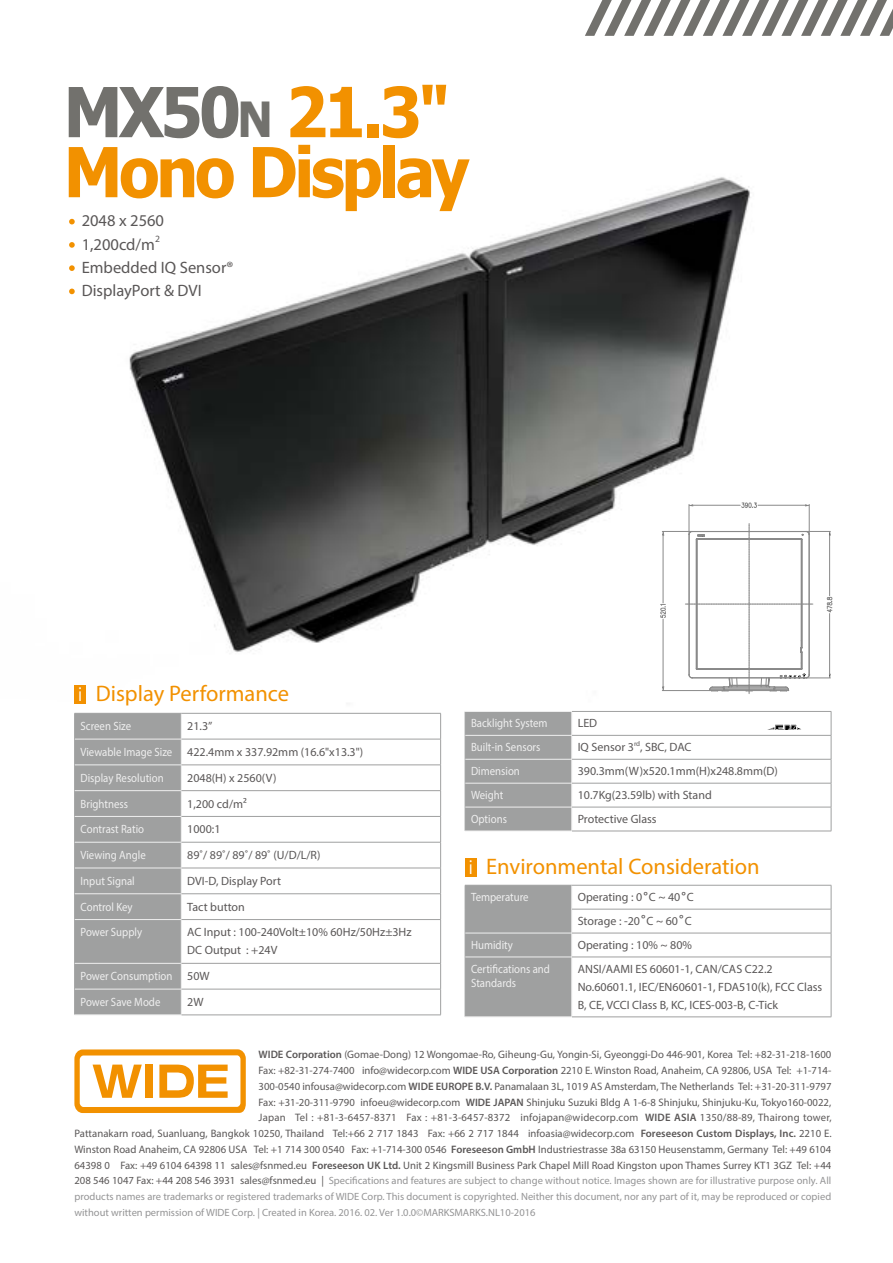
<style>
.page{position:relative;width:893px;height:1263px;background:#fff}
.page>*{position:absolute;margin:0;border:0;box-sizing:border-box;transform-origin:0 0}
.t1{font:700 69px/60px "Tahoma";letter-spacing:-.05em;color:#f29100;scale:.95 1}
.t2{font:22.5px "Myriad Pro";color:#f29100}
.t3{font:16.5px/23.2px "Myriad Pro";color:#5a5757}
.t4{font:12px/18px "Myriad Pro";color:#5a5757}
.t5{font:12px/25.8px "Myriad Pro";color:#efefef;scale:.9 1}
.t6{font:10.8px/15.8px "Myriad Pro";color:#5a5757;text-align:right}
.t7{font:10.5px/15.8px "Myriad Pro";color:#949495;text-align:justify}
.t8{font:9.6px "Myriad Pro";color:#5a5757}
.t9{font:7.05px "Myriad Pro";color:#5a5757}
.s1{color:#72716d}
.s2{font-size:48.3px;color:#72716d}
.s3{font-family:"Apple Gothic";font-size:18px;color:#fff}
.s4{color:#efefef}
.s5{color:#5a5757}
.s6{font-family:"Tahoma"}
.s7{font-weight:600}
.s8{font-size:10.8px;color:#5a5757}
</style>
<div class="page">
<svg style="left:585px;top:0;width:308px;height:36px"></svg>
<svg style="left:74px;top:1049px;width:172px;height:64px"></svg>
<img style="left:70px;top:177px;width:763px;height:527px">
<div style="left:74px;top:685px;width:12px;height:18px;background:#f29100"></div>
<hr style="left:74px;top:1015px;width:108px;height:1px;background:#efefef">
<div style="left:74px;top:713px;width:108px;height:302px;background:#9fa0a0"></div>
<hr style="left:181px;top:713px;width:260px;height:1px;background:#9fa0a0">
<svg style="left:440px;top:713px;width:1px;height:206px"></svg>
<hr style="left:440px;top:920px;width:1px;height:43px;background:#9fa0a0">
<svg style="left:440px;top:964px;width:1px;height:51px"></svg>
<hr style="left:182px;top:739px;width:259px;height:1px;background:#9fa0a0">
<hr style="left:182px;top:765px;width:259px;height:1px;background:#9fa0a0">
<hr style="left:182px;top:790px;width:259px;height:1px;background:#9fa0a0">
<hr style="left:182px;top:816px;width:259px;height:1px;background:#9fa0a0">
<hr style="left:182px;top:842px;width:259px;height:1px;background:#9fa0a0">
<hr style="left:182px;top:868px;width:259px;height:1px;background:#9fa0a0">
<hr style="left:182px;top:893px;width:259px;height:1px;background:#9fa0a0">
<hr style="left:182px;top:919px;width:259px;height:1px;background:#9fa0a0">
<hr style="left:182px;top:963px;width:259px;height:1px;background:#9fa0a0">
<hr style="left:182px;top:989px;width:259px;height:1px;background:#9fa0a0">
<hr style="left:182px;top:1015px;width:259px;height:1px;background:#9fa0a0">
<div style="left:465px;top:858px;width:12px;height:18px;background:#f29100"></div>
<div style="left:465px;top:885px;width:107px;height:132px;background:#9fa0a0"></div>
<hr style="left:571px;top:957px;width:1px;height:60px;background:#efefef">
<hr style="left:572px;top:885px;width:259px;height:1px;background:#9fa0a0">
<svg style="left:831px;top:885px;width:1px;height:72px"></svg>
<hr style="left:831px;top:957px;width:1px;height:60px;background:#9fa0a0">
<hr style="left:572px;top:909px;width:259px;height:1px;background:#9fa0a0">
<hr style="left:572px;top:933px;width:259px;height:1px;background:#9fa0a0">
<hr style="left:572px;top:957px;width:259px;height:1px;background:#9fa0a0">
<hr style="left:572px;top:1016px;width:259px;height:1px;background:#9fa0a0">
<svg style="left:69px;top:219px;width:6px;height:5px"></svg>
<svg style="left:69px;top:242px;width:6px;height:6px"></svg>
<svg style="left:69px;top:265px;width:6px;height:6px"></svg>
<svg style="left:69px;top:289px;width:6px;height:5px"></svg>
<hr style="left:465px;top:831px;width:107px;height:1px;background:#efefef">
<svg style="left:465px;top:711px;width:107px;height:120px;background:#a3a4a4"></svg>
<svg style="left:831px;top:712px;width:1px;height:119px"></svg>
<hr style="left:572px;top:711px;width:259px;height:1px;background:#9fa0a0">
<hr style="left:572px;top:735px;width:259px;height:1px;background:#9fa0a0">
<hr style="left:572px;top:759px;width:259px;height:1px;background:#9fa0a0">
<hr style="left:572px;top:783px;width:259px;height:1px;background:#9fa0a0">
<hr style="left:572px;top:807px;width:259px;height:1px;background:#9fa0a0">
<hr style="left:572px;top:831px;width:259px;height:1px;background:#9fa0a0">
<hr style="left:662px;top:690px;width:47px;height:1px;background:#898989">
<hr style="left:662px;top:531px;width:30px;height:1px;background:#898989">
<hr style="left:663px;top:619px;width:1px;height:68px;background:#898989">
<hr style="left:663px;top:535px;width:1px;height:68px;background:#898989">
<svg style="left:661px;top:604px;width:5px;height:14px"></svg>
<hr style="left:689px;top:504px;width:1px;height:30px;background:#898989">
<hr style="left:809px;top:504px;width:1px;height:30px;background:#898989">
<hr style="left:693px;top:505px;width:47px;height:1px;background:#898989">
<hr style="left:758px;top:505px;width:47px;height:1px;background:#898989">
<svg style="left:742px;top:503px;width:14px;height:5px"></svg>
<svg style="left:767px;top:725px;width:34px;height:5px"></svg>
<svg style="left:685px;top:523px;width:147px;height:171px"></svg>
<h1 class="t1" style="left:64px;top:78px;width:429px"><span class="s1">MX50</span><span class="s2">n</span> 21.3"<br>Mono Display</h1>
<h3 class="t3" style="left:82px;top:209px;width:84px">2048 x 2560<br>1,200cd/m</h3>
<p class="t8" style="left:155px;top:233px;width:6px">2</p>
<h3 class="t3" style="left:82px;top:255px;width:153px">Embedded IQ Sensor®<br>DisplayPort &amp; DVI</h3>
<h2 class="t2" style="left:79px;top:679px;width:212px"><span class="s3">i</span> Display Performance</h2>
<p class="t5" style="left:81px;top:713px;width:58px">Screen Size</p>
<p class="t4" style="left:81px;top:713px;width:284px;line-height:25.8px;text-indent:107px">21.3”<br><span class="s4">Viewable Image Size</span> 422.4mm x 337.92mm (16.6"x13.3")<br><span class="s4">Display Resolution</span></p>
<p class="t4" style="left:187px;top:769px;width:91px">2048(H) x 2560(V)</p>
<p class="t5" style="left:81px;top:790px;width:54px">Brightness</p>
<p class="t4" style="left:187px;top:794px;width:61px">1,200 cd/m²</p>
<p class="t5" style="left:81px;top:816px;width:72px">Contrast Ratio</p>
<p class="t4" style="left:187px;top:820px;width:35px">1000:1</p>
<p class="t5" style="left:81px;top:842px;width:74px">Viewing Angle</p>
<p class="t4" style="left:187px;top:846px;width:135px">89˚/ 89˚/ 89˚/ 89˚ (U/D/L/R)</p>
<p class="t5" style="left:81px;top:868px;width:62px">Input Signal</p>
<p class="t4" style="left:187px;top:872px;width:95px">DVI-D, Display Port</p>
<p class="t5" style="left:81px;top:893px;width:59px">Control Key</p>
<p class="t4" style="left:187px;top:897px;width:59px">Tact button</p>
<p class="t5" style="left:81px;top:919px;width:70px">Power Supply</p>
<p class="t4" style="left:187px;top:923px;width:226px">AC Input : 100-240Volt±10% 60Hz/50Hz±3Hz<br>DC Output : +24V</p>
<p class="t5" style="left:81px;top:963px;width:145px">Power Consumption <span class="s5">50W<br></span>Power Save Mode</p>
<p class="t4" style="left:187px;top:993px;width:18px">2W</p>
<p class="t5" style="left:471px;top:710px;width:87px">Backlight System</p>
<p class="t4" style="left:578px;top:714px;width:21px">LED</p>
<p class="t5" style="left:471px;top:734px;width:79px">Built-in Sensors</p>
<p class="t4" style="left:578px;top:738px;width:58px">IQ Sensor 3</p>
<p class="t9" style="left:634px;top:739px;width:8px">rd</p>
<p class="t4" style="left:640px;top:738px;width:53px">, SBC, DAC</p>
<p class="t5" style="left:471px;top:758px;width:56px">Dimension</p>
<p class="t4" style="left:578px;top:762px;width:202px">390.3mm(W)x520.1mm(H)x248.8mm(D)</p>
<p class="t5" style="left:471px;top:782px;width:37px">Weight</p>
<p class="t4" style="left:578px;top:786px;width:136px">10.7Kg(23.59lb) with Stand</p>
<p class="t5" style="left:471px;top:806px;width:41px">Options</p>
<p class="t4" style="left:578px;top:810px;width:80px">Protective Glass</p>
<h2 class="t2" style="left:469px;top:852px;width:292px"><span class="s3">i</span> Environmental Consideration</h2>
<p class="t5" style="left:471px;top:884px;width:65px">Temperature</p>
<p class="t4" style="left:578px;top:885px;width:118px;line-height:23.9px">Operating : 0<span class="s6">˚</span>C ~ 40<span class="s6">˚</span>C<br>Storage : -20<span class="s6">˚</span>C ~ 60<span class="s6">˚</span>C</p>
<p class="t5" style="left:471px;top:932px;width:48px">Humidity</p>
<p class="t4" style="left:578px;top:936px;width:116px">Operating : 10% ~ 80%</p>
<p class="t5" style="left:471px;top:961px;width:89px;line-height:14.4px">Certifications and<br>Standards</p>
<p class="t4" style="left:578px;top:960px;width:246px">ANSI/AAMI ES 60601-1, CAN/CAS C22.2<br>No.60601.1, IEC/EN60601-1, FDA510(k), FCC Class<br>B, CE, VCCI Class B, KC, ICES-003-B, C-Tick</p>
<p class="t6" style="left:74px;top:1047px;width:759px"><span class="s7">WIDE Corporation</span> (Gomae-Dong) 12 Wongomae-Ro, Giheung-Gu, Yongin-Si, Gyeonggi-Do 446-901, Korea Tel: +82-31-218-1600<br>Fax: +82-31-274-7400 info@widecorp.com <span class="s7">WIDE USA Corporation</span> 2210 E. Winston Road, Anaheim, CA 92806, USA Tel: +1-714-<br>300-0540 infousa@widecorp.com <span class="s7">WIDE EUROPE B.V.</span> Panamalaan 3L, 1019 AS Amsterdam, The Netherlands Tel: +31-20-311-9797<br>Fax: +31-20-311-9790 infoeu@widecorp.com <span class="s7">WIDE JAPAN</span> Shinjuku Suzuki Bldg A 1-6-8 Shinjuku, Shinjuku-Ku, Tokyo160-0022,<br>Japan Tel : +81-3-6457-8371 Fax : +81-3-6457-8372 infojapan@widecorp.com <span class="s7">WIDE ASIA</span> 1350/88-89, Thairong tower,<br>Pattanakarn road, Suanluang, Bangkok 10250, Thailand Tel:+66 2 717 1843 Fax: +66 2 717 1844 infoasia@widecorp.com <span class="s7">Foreseeson Custom Displays, Inc.</span> 2210 E.<br>Winston Road Anaheim, CA 92806 USA Tel: +1 714 300 0540 Fax: +1-714-300 0546 <span class="s7">Foreseeson GmbH</span> Industriestrasse 38a 63150 Heusenstamm, Germany Tel: +49 6104<br>64398 0 Fax: +49 6104 64398 11 sales@fsnmed.eu <span class="s7">Foreseeson UK Ltd.</span> Unit 2 Kingsmill Business Park Chapel Mill Road Kingston upon Thames Surrey KT1 3GZ Tel: +44</p>
<p class="t7" style="left:74px;top:1173px;width:758px"><span class="s8">208 546 1047 Fax: +44 208 546 3931 sales@fsnmed.eu |</span> Specifications and features are subject to change without notice. Images shown are for illustrative purpose only. All products names are trademarks or registered trademarks of WIDE Corp. This document is copyrighted. Neither this document, nor any part of it, may be reproduced or copied without written permission of WIDE Corp. | Created in Korea. 2016. 02. Ver 1.0.0©MARKSMARKS.NL10-2016</p>
</div>
